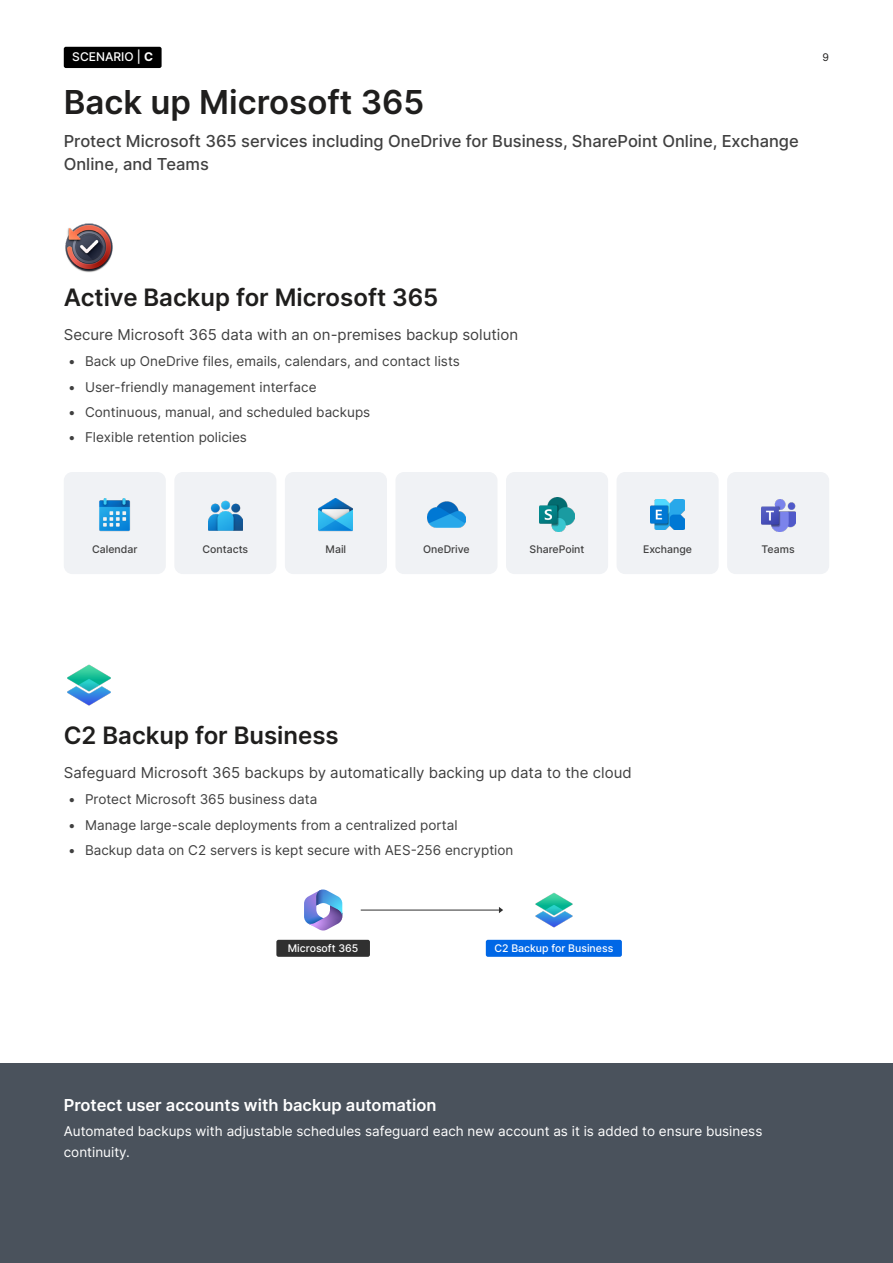
<style>
.page{position:relative;width:893px;height:1263px;background:#fff}
.page>*{position:absolute;margin:0;border:0;box-sizing:border-box;transform-origin:0 0}
.t1{font:600 33px "Inter";color:#1f1e1d}
.t2{font:600 24px "Inter";color:#1f1e1d}
.t3{font:500 16.5px/22.5px "Inter";color:#404040}
.t4{font:600 16.5px "Inter";color:#fff}
.t5{font:15px "Inter";color:#404040}
.t6{font:13.5px "Inter";color:#404040}
.t7{font:13.5px/21px "Inter";color:#fff}
.t8{font:500 12px "Inter";color:#fff}
.t9{font:500 10.5px "Inter";color:#404040}
.t10{font:500 10.5px "Inter";color:#fff}
.t11{font:10.5px "Inter";color:#1f1e1d}
.s1{font-weight:700}
</style>
<div class="page">
<img style="left:65px;top:223px;width:48px;height:49px">
<img style="left:67px;top:664px;width:44px;height:42px">
<div style="left:395px;top:472px;width:102px;height:102px;background:#f0f2f5;border-radius:9px"></div>
<div style="left:64px;top:472px;width:102px;height:102px;background:#f0f2f5;border-radius:9px"></div>
<div style="left:506px;top:472px;width:102px;height:102px;background:#f0f2f5;border-radius:9px"></div>
<div style="left:174px;top:472px;width:102px;height:102px;background:#f0f2f5;border-radius:9px"></div>
<div style="left:617px;top:472px;width:102px;height:102px;background:#f0f2f5;border-radius:9px"></div>
<div style="left:285px;top:472px;width:102px;height:102px;background:#f0f2f5;border-radius:9px"></div>
<div style="left:727px;top:472px;width:102px;height:102px;background:#f0f2f5;border-radius:9px"></div>
<img style="left:427px;top:502px;width:39px;height:25px">
<img style="left:99px;top:499px;width:32px;height:33px">
<img style="left:540px;top:497px;width:34px;height:34px">
<img style="left:208px;top:500px;width:34px;height:31px">
<img style="left:651px;top:500px;width:34px;height:29px">
<img style="left:319px;top:499px;width:34px;height:33px">
<img style="left:761px;top:500px;width:34px;height:31px">
<div style="left:486px;top:940px;width:136px;height:17px;background:#0067e6;border-radius:2px"></div>
<div style="left:276px;top:940px;width:94px;height:17px;background:#303030;border-radius:2px"></div>
<svg style="left:304px;top:889px;width:38px;height:42px"></svg>
<img style="left:535px;top:892px;width:38px;height:36px">
<svg style="left:499px;top:907px;width:4px;height:6px"></svg>
<hr style="left:361px;top:910px;width:138px;height:1px;background:#303030">
<div style="left:64px;top:47px;width:98px;height:21px;background:#000;border-radius:2px"></div>
<div style="left:0;top:1063px;width:893px;height:200px;background:#4a525c"></div>
<p class="t8" style="left:72px;top:48px;width:82px">SCENARIO | <span class="s1">C</span></p>
<h1 class="t1" style="left:64px;top:78px;width:362px">Back up Microsoft 365</h1>
<p class="t3" style="left:64px;top:130px;width:736px">Protect Microsoft 365 services including OneDrive for Business, SharePoint Online, Exchange<br>Online, and Teams</p>
<p class="t11" style="left:823px;top:50px;width:8px">9</p>
<h2 class="t2" style="left:64px;top:279px;width:376px">Active Backup for Microsoft 365</h2>
<p class="t5" style="left:64px;top:324px;width:456px">Secure Microsoft 365 data with an on-premises backup solution</p>
<p class="t6" style="left:68px;top:352px;width:393px">• Back up OneDrive files, emails, calendars, and contact lists</p>
<p class="t6" style="left:68px;top:377px;width:250px">• User-friendly management interface</p>
<p class="t6" style="left:68px;top:402px;width:304px">• Continuous, manual, and scheduled backups</p>
<p class="t6" style="left:68px;top:427px;width:180px">• Flexible retention policies</p>
<p class="t9" style="left:92px;top:542px;width:47px">Calendar</p>
<p class="t9" style="left:203px;top:542px;width:47px">Contacts</p>
<p class="t9" style="left:326px;top:542px;width:22px">Mail</p>
<p class="t9" style="left:423px;top:542px;width:48px">OneDrive</p>
<p class="t9" style="left:530px;top:542px;width:56px">SharePoint</p>
<p class="t9" style="left:643px;top:542px;width:51px">Exchange</p>
<p class="t9" style="left:762px;top:542px;width:35px">Teams</p>
<h2 class="t2" style="left:64px;top:717px;width:276px">C2 Backup for Business</h2>
<p class="t5" style="left:64px;top:762px;width:569px">Safeguard Microsoft 365 backups by automatically backing up data to the cloud</p>
<p class="t6" style="left:68px;top:790px;width:251px">• Protect Microsoft 365 business data</p>
<p class="t6" style="left:68px;top:815px;width:391px">• Manage large-scale deployments from a centralized portal</p>
<p class="t6" style="left:68px;top:840px;width:447px">• Backup data on C2 servers is kept secure with AES-256 encryption</p>
<p class="t10" style="left:288px;top:940px;width:72px">Microsoft 365</p>
<p class="t10" style="left:494px;top:940px;width:120px">C2 Backup for Business</p>
<p class="t4" style="left:64px;top:1093px;width:374px">Protect user accounts with backup automation</p>
<p class="t7" style="left:64px;top:1120px;width:700px">Automated backups with adjustable schedules safeguard each new account as it is added to ensure business continuity.</p>
</div>
